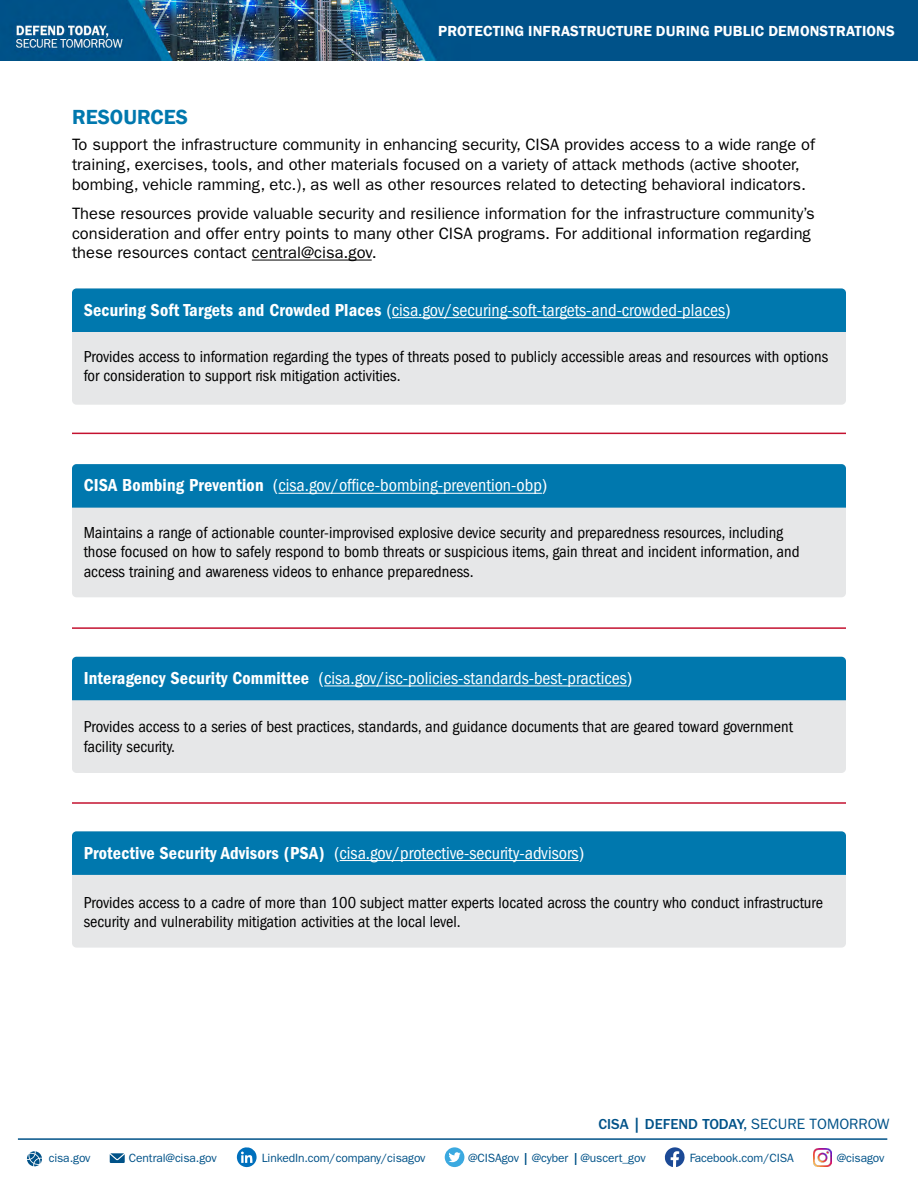
<style>
.page{position:relative;width:918px;height:1188px;background:#fff}
.page>*{position:absolute;margin:0;border:0;box-sizing:border-box;transform-origin:0 0}
.t1{font:600 21px "Franklin Gothic";color:#0078ae}
.t2{font:condensed 18px "ITC Franklin Gothic Std";color:#fff}
.t3{font:18px "ITC Franklin Gothic Std Dm Cd";letter-spacing:.01em;color:#fff}
.t4{font:condensed 16.5px/19.8px "ITC Franklin Gothic Std";color:#000}
.t5{font:16.5px/19.8px "ITC Franklin Gothic Std";color:#000}
.t6{font:600 15px "Franklin Gothic";letter-spacing:.01em;color:#fff}
.t7{font:500 15px "ITC Franklin Gothic Std";color:#005288}
.t8{font:12px "ITC Franklin Gothic Std";letter-spacing:-.01em;color:#005288}
.s1{font-family:"ITC Franklin Gothic Std Dm Cd";font-stretch:normal}
.s2{font-weight:400}
.s3{font-weight:500}
</style>
<div class="page">
<hr style="left:252px;top:260px;width:120px;height:1px;background:#000">
<div style="left:72px;top:288px;width:774px;height:117px;background:#e6e7e8;border-radius:4px"></div>
<div style="left:72px;top:288px;width:774px;height:44px;background:#0078ae"></div>
<hr style="left:392px;top:317px;width:333px;height:1px;background:#fff">
<div style="left:72px;top:464px;width:774px;height:133px;background:#e6e7e8;border-radius:4px"></div>
<div style="left:72px;top:464px;width:774px;height:44px;background:#0078ae"></div>
<hr style="left:279px;top:493px;width:263px;height:1px;background:#fff">
<div style="left:72px;top:657px;width:774px;height:116px;background:#e6e7e8;border-radius:4px"></div>
<div style="left:72px;top:657px;width:774px;height:43px;background:#0078ae"></div>
<div style="left:72px;top:831px;width:774px;height:117px;background:#e6e7e8;border-radius:4px"></div>
<div style="left:72px;top:831px;width:774px;height:44px;background:#0078ae"></div>
<hr style="left:324px;top:685px;width:303px;height:1px;background:#fff">
<hr style="left:340px;top:860px;width:239px;height:1px;background:#fff">
<hr style="left:72px;top:433px;width:774px;height:1px;background:#c41230">
<img style="left:0;top:0;width:918px;height:60px">
<hr style="left:72px;top:627px;width:774px;height:2px;background:#c41230">
<hr style="left:72px;top:802px;width:774px;height:2px;background:#c41230">
<svg style="left:445px;top:1147px;width:19px;height:20px"></svg>
<svg style="left:448px;top:1152px;width:13px;height:10px"></svg>
<svg style="left:665px;top:1147px;width:20px;height:20px"></svg>
<svg style="left:237px;top:1147px;width:20px;height:20px"></svg>
<svg style="left:110px;top:1153px;width:15px;height:10px"></svg>
<svg style="left:27px;top:1151px;width:15px;height:15px"></svg>
<hr style="left:18px;top:1138px;width:869px;height:2px;background:#005288">
<img style="left:813px;top:1149px;width:19px;height:18px">
<p class="t6" style="left:438px;top:22px;width:458px">PROTECTING INFRASTRUCTURE DURING PUBLIC DEMONSTRATIONS</p>
<h2 class="t1" style="left:72px;top:104px;width:117px">RESOURCES</h2>
<p class="t5" style="left:72px;top:135px;width:745px">To support the infrastructure community in enhancing security, CISA provides access to a wide range of training, exercises, tools, and other materials focused on a variety of attack methods (active shooter, bombing, vehicle ramming, etc.), as well as other resources related to detecting behavioral indicators.</p>
<p class="t5" style="left:72px;top:203px;width:744px">These resources provide valuable security and resilience information for the infrastructure community’s consideration and offer entry points to many other CISA programs. For additional information regarding these resources contact central@cisa.gov.</p>
<h3 class="t2" style="left:84px;top:300px;width:649px"><span class="s1">Securing Soft Targets and Crowded Places</span> (cisa.gov/securing-soft-targets-and-crowded-places)</h3>
<p class="t4" style="left:84px;top:346px;width:746px">Provides access to information regarding the types of threats posed to publicly accessible areas and resources with options for consideration to support risk mitigation activities.</p>
<h3 class="t3" style="left:84px;top:475px;width:181px">CISA Bombing Prevention</h3>
<p class="t2" style="left:273px;top:475px;width:276px">(cisa.gov/office-bombing-prevention-obp)</p>
<p class="t4" style="left:84px;top:522px;width:717px">Maintains a range of actionable counter-improvised explosive device security and preparedness resources, including those focused on how to safely respond to bomb threats or suspicious items, gain threat and incident information, and access training and awareness videos to enhance preparedness.</p>
<h3 class="t3" style="left:84px;top:668px;width:227px">Interagency Security Committee</h3>
<p class="t2" style="left:319px;top:668px;width:315px">(cisa.gov/isc-policies-standards-best-practices)</p>
<p class="t4" style="left:84px;top:717px;width:711px">Provides access to a series of best practices, standards, and guidance documents that are geared toward government facility security.</p>
<h3 class="t3" style="left:84px;top:842px;width:242px">Protective Security Advisors (PSA)</h3>
<p class="t2" style="left:334px;top:843px;width:252px">(cisa.gov/protective-security-advisors)</p>
<p class="t4" style="left:84px;top:892px;width:741px">Provides access to a cadre of more than 100 subject matter experts located across the country who conduct infrastructure security and vulnerability mitigation activities at the local level.</p>
<p class="t7" style="left:598px;top:1116px;width:292px">CISA | DEFEND TODAY, <span class="s2">SECURE TOMORROW</span></p>
<p class="t8" style="left:49px;top:1151px;width:43px">cisa.gov</p>
<p class="t8" style="left:129px;top:1151px;width:89px">Central@cisa.gov</p>
<p class="t8" style="left:262px;top:1151px;width:165px">LinkedIn.com/company/cisagov</p>
<p class="t8" style="left:468px;top:1151px;width:179px">@CISAgov <span class="s3">|</span> @cyber <span class="s3">|</span>@uscert_gov</p>
<p class="t8" style="left:690px;top:1151px;width:106px">Facebook.com/CISA</p>
<p class="t8" style="left:837px;top:1151px;width:49px">@cisagov</p>
</div>
